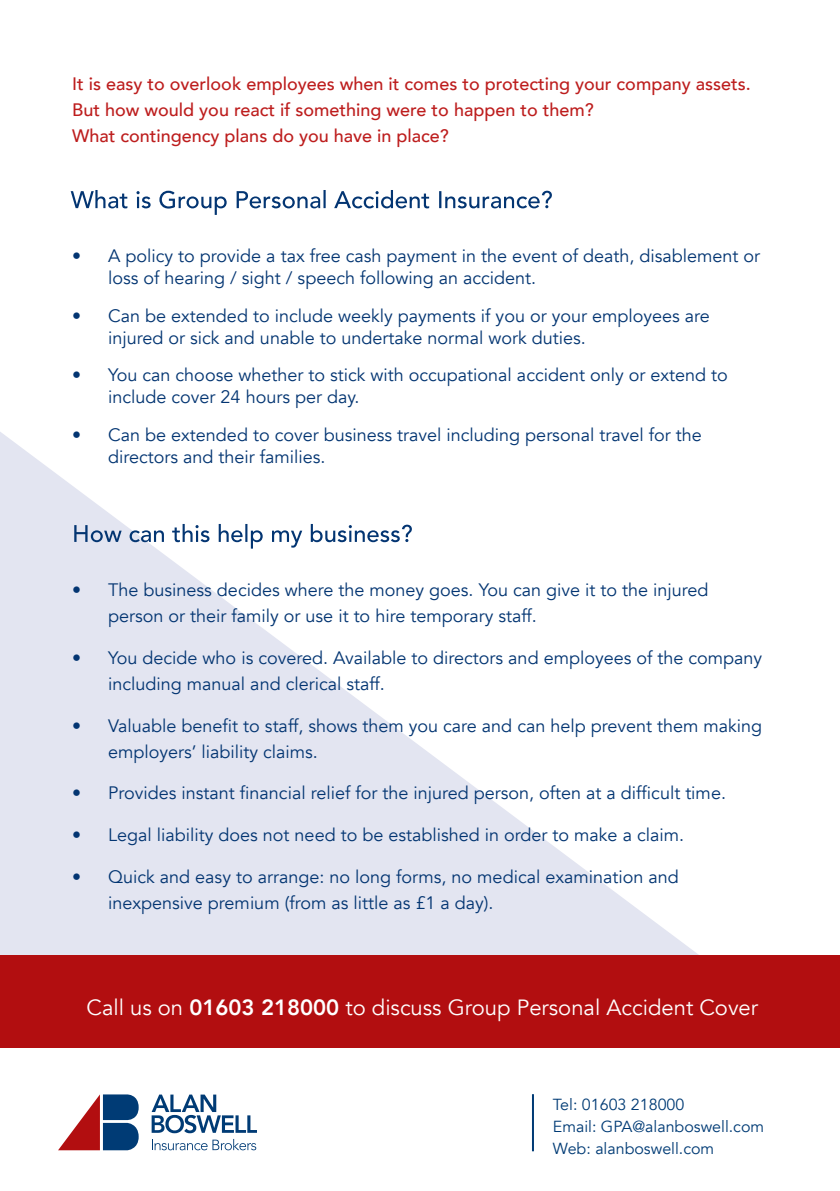
<style>
.page{position:relative;width:840px;height:1191px;background:#fff}
.page>*{position:absolute;margin:0;border:0;box-sizing:border-box;transform-origin:0 0}
.t1{font:22px "Avenir";color:#fff}
.t2{font:18px/26px "Avenir";color:#033572}
.t3{font:500 18px/26px "Avenir";color:#bd1d1d}
.t4{font:16px/22px "Avenir";color:#003b75}
.s1{font-weight:800}
</style>
<div class="page">
<svg style="left:0;top:432px;width:699px;height:523px;fill:#e3e5f1"></svg>
<svg style="left:58px;top:1094px;width:81px;height:56px"></svg>
<svg style="left:151px;top:1094px;width:106px;height:39px"></svg>
<svg style="left:152px;top:1139px;width:104px;height:11px"></svg>
<hr style="left:531px;top:1094px;width:2px;height:57px;background:#003b75">
<div style="left:0;top:955px;width:839px;height:92px;background:#b20e10"></div>
<svg style="left:74px;top:524px;width:337px;height:24px"></svg>
<svg style="left:71px;top:190px;width:480px;height:25px"></svg>
<p class="t3" style="left:72px;top:70px;width:679px">It is easy to overlook employees when it comes to protecting your company assets.<br>But how would you react if something were to happen to them?<br>What contingency plans do you have in place?</p>
<p class="t2" style="left:108px;top:245px;width:653px;line-height:22px;text-indent:-36px">• A policy to provide a tax free cash payment in the event of death, disablement or loss of hearing / sight / speech following an accident.</p>
<p class="t2" style="left:108px;top:305px;width:603px;line-height:22px;text-indent:-36px">• Can be extended to include weekly payments if you or your employees are injured or sick and unable to undertake normal work duties.</p>
<p class="t2" style="left:108px;top:364px;width:621px;line-height:22px;text-indent:-36px">• You can choose whether to stick with occupational accident only or extend to include cover 24 hours per day.</p>
<p class="t2" style="left:108px;top:424px;width:594px;line-height:22px;text-indent:-36px">• Can be extended to cover business travel including personal travel for the directors and their families.</p>
<p class="t2" style="left:108px;top:577px;width:601px;text-indent:-36px">• The business decides where the money goes. You can give it to the injured person or their family or use it to hire temporary staff.</p>
<p class="t2" style="left:108px;top:645px;width:655px;text-indent:-36px">• You decide who is covered. Available to directors and employees of the company including manual and clerical staff.</p>
<p class="t2" style="left:108px;top:712px;width:655px;text-indent:-36px">• Valuable benefit to staff, shows them you care and can help prevent them making employers’ liability claims.</p>
<p class="t2" style="left:72px;top:780px;width:655px">• Provides instant financial relief for the injured person, often at a difficult time.</p>
<p class="t2" style="left:72px;top:822px;width:613px">• Legal liability does not need to be established in order to make a claim.</p>
<p class="t2" style="left:108px;top:864px;width:572px;text-indent:-36px">• Quick and easy to arrange: no long forms, no medical examination and inexpensive premium (from as little as £1 a day).</p>
<p class="t1" style="left:86px;top:994px;width:672px">Call us on <span class="s1">01603 218000</span> to discuss Group Personal Accident Cover</p>
<p class="t4" style="left:552px;top:1094px;width:213px">Tel: 01603 218000<br>Email: GPA@alanboswell.com<br>Web: alanboswell.com</p>
</div>
